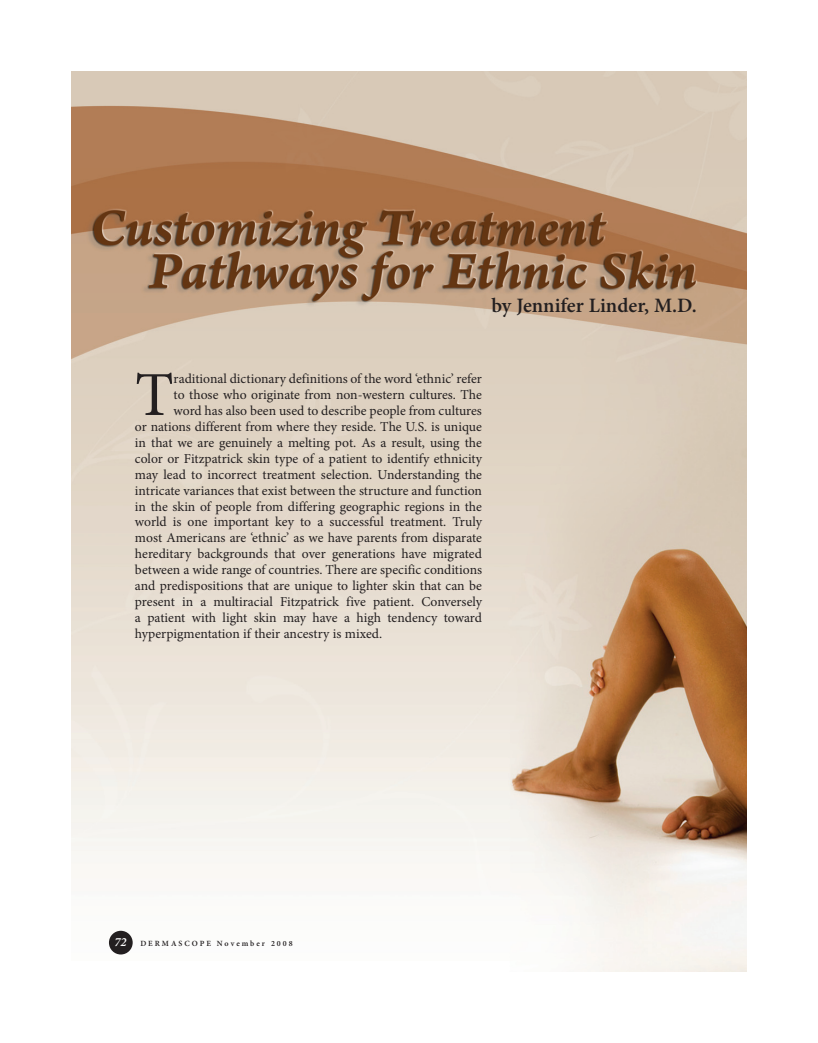
<style>
.page{position:relative;width:818px;height:1043px;background:#fff}
.page>*{position:absolute;margin:0;border:0;box-sizing:border-box;transform-origin:0 0}
.t1{font:62.62px "Minion Pro";color:#231f20}
.t2{font:600 20.5px "Minion Pro";color:#231f20}
.t3{font:13.62px "Minion Pro";color:#231f20}
.t4{font:italic 600 12.5px "Minion Pro";color:#fff}
.t5{font:600 8px "Minion Pro";letter-spacing:.245em;color:#231f20}
</style>
<div class="page">
<img style="left:71px;top:71px;width:675px;height:900px">
<div style="left:109px;top:930px;width:24px;height:24px;background:#231f20;border-radius:50%"></div>
<h2 class="t2" style="left:491px;top:291px;width:207px">by Jennifer Linder, M.D.</h2>
<h1 class="t1" style="left:135px;top:353px;width:40px">T</h1>
<p class="t3" style="left:174px;top:369px;width:310px">raditional dictionary definitions of the word ‘ethnic’ refer</p>
<p class="t3" style="left:174px;top:385px;width:310px">to those who originate from non-western cultures. The</p>
<p class="t3" style="left:174px;top:401px;width:310px">word has also been used to describe people from cultures</p>
<p class="t3" style="left:135px;top:417px;width:348px">or nations different from where they reside. The U.S. is unique</p>
<p class="t3" style="left:135px;top:433px;width:348px">in that we are genuinely a melting pot. As a result, using the</p>
<p class="t3" style="left:135px;top:449px;width:348px">color or Fitzpatrick skin type of a patient to identify ethnicity</p>
<p class="t3" style="left:135px;top:465px;width:348px">may lead to incorrect treatment selection. Understanding the</p>
<p class="t3" style="left:135px;top:481px;width:348px">intricate variances that exist between the structure and function</p>
<p class="t3" style="left:135px;top:497px;width:348px">in the skin of people from differing geographic regions in the</p>
<p class="t3" style="left:135px;top:513px;width:348px">world is one important key to a successful treatment. Truly</p>
<p class="t3" style="left:135px;top:529px;width:348px">most Americans are ‘ethnic’ as we have parents from disparate</p>
<p class="t3" style="left:135px;top:545px;width:348px">hereditary backgrounds that over generations have migrated</p>
<p class="t3" style="left:135px;top:560px;width:348px">between a wide range of countries. There are specific conditions</p>
<p class="t3" style="left:135px;top:576px;width:348px">and predispositions that are unique to lighter skin that can be</p>
<p class="t3" style="left:135px;top:592px;width:348px">present in a multiracial Fitzpatrick five patient. Conversely</p>
<p class="t3" style="left:135px;top:608px;width:348px">a patient with light skin may have a high tendency toward</p>
<p class="t3" style="left:135px;top:624px;width:249px">hyperpigmentation if their ancestry is mixed.</p>
<p class="t4" style="left:114px;top:933px;width:14px">72</p>
<p class="t5" style="left:140px;top:938px;width:154px">DERMASCOPE November 2008</p>
</div>
